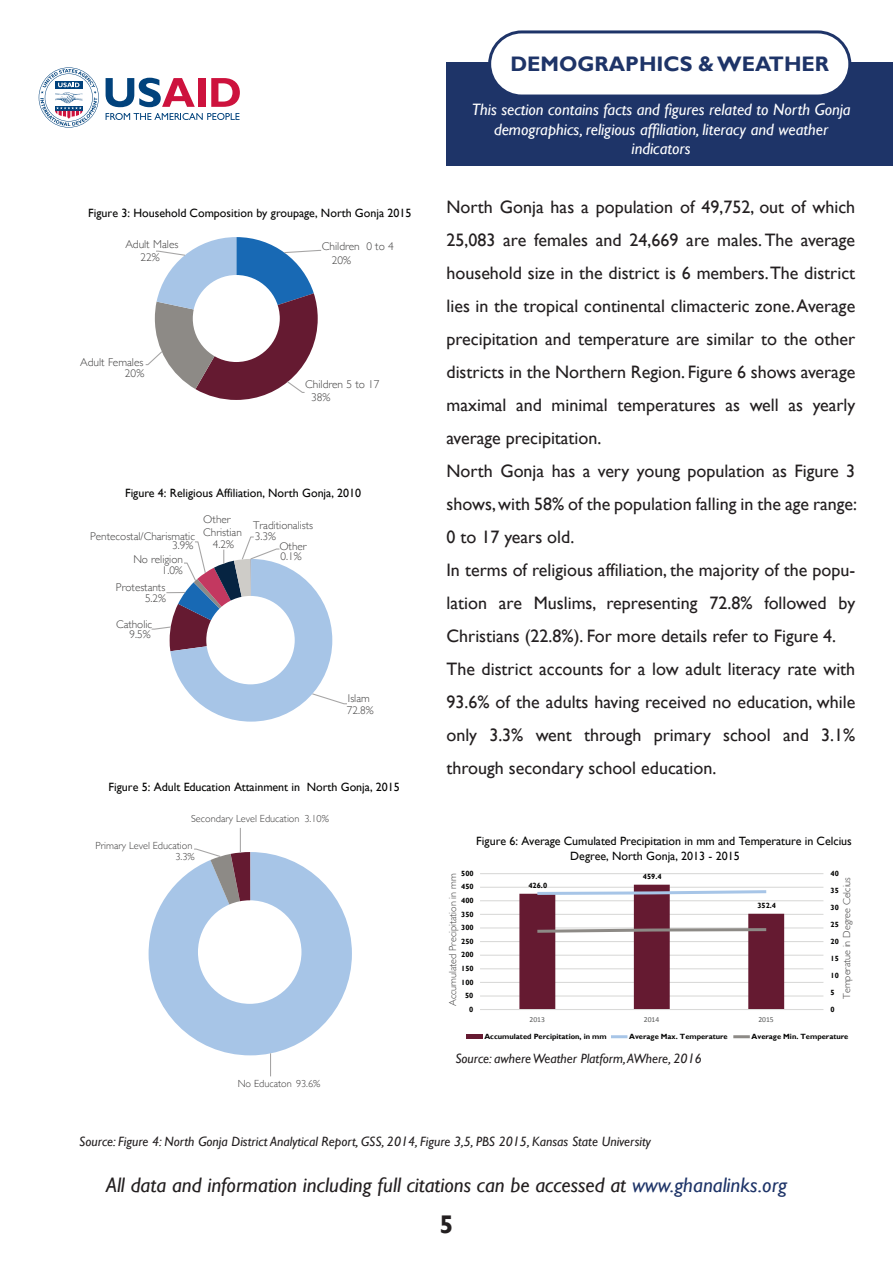
<style>
.page{position:relative;width:893px;height:1263px;background:#fff}
.page>*{position:absolute;margin:0;border:0;box-sizing:border-box;transform-origin:0 0}
.t1{font:700 25.5px "Gill Sans";color:#231f20}
.t2{font:italic 21px "Gill Sans";color:#231f20}
.t3{font:700 21px "Gill Sans";color:#1e3468}
.t4{font:18px/33px "Gill Sans";color:#231f20}
.t5{font:italic 16.5px/19.8px "Gill Sans";color:#fff;text-align:center}
.t6{font:italic 13.5px "Gill Sans";color:#231f20}
.t7{font:12px/14.7px "Gill Sans";color:#050504}
.t8{font:300 11.4px/13.6px "Gill Sans";color:#414040}
.t9{font:300 11.25px/10.6px "Gill Sans";color:#414040}
.t10{font:300 10.35px/10.5px "Gill Sans";color:#414040;text-align:right}
.t11{font:300 10.2px "Gill Sans";color:#414040}
.t12{font:7.65px "Calibri";color:#595a5a}
.t13{font:700 7.5px "Gill Sans";color:#050504}
.t14{font:4.5px "Calibri";color:#414040}
.s1{color:#1e3468}
</style>
<div class="page">
<svg style="left:106px;top:113px;width:134px;height:7px"></svg>
<svg style="left:106px;top:78px;width:89px;height:29px"></svg>
<div style="left:198px;top:78px;width:7px;height:29px;background:#cd123d"></div>
<svg style="left:211px;top:78px;width:29px;height:29px"></svg>
<svg style="left:39px;top:67px;width:60px;height:61px"></svg>
<div style="left:446px;top:63px;width:447px;height:103px;background:#1e3468"></div>
<div style="left:490px;top:32px;width:360px;height:64px;background:#fff;border-radius:32px"></div>
<div style="left:488px;top:30px;width:363px;height:68px;border:3px solid #1e3468;border-radius:32px"></div>
<svg style="left:145px;top:237px;width:177px;height:163px"></svg>
<div style="left:193px;top:275px;width:87px;height:87px;background:#fff;border-radius:50%"></div>
<svg style="left:151px;top:536px;width:196px;height:186px"></svg>
<div style="left:206px;top:596px;width:89px;height:88px;background:#fff;border-radius:50%"></div>
<svg style="left:148px;top:828px;width:204px;height:248px"></svg>
<div style="left:198px;top:900px;width:103px;height:104px;background:#fff;border-radius:50%"></div>
<hr style="left:480px;top:873px;width:343px;height:1px;background:#d9d9d8">
<hr style="left:480px;top:887px;width:343px;height:1px;background:#d9d9d8">
<hr style="left:480px;top:900px;width:343px;height:1px;background:#d9d9d8">
<hr style="left:480px;top:914px;width:343px;height:1px;background:#d9d9d8">
<hr style="left:480px;top:927px;width:343px;height:1px;background:#d9d9d8">
<hr style="left:480px;top:941px;width:343px;height:1px;background:#d9d9d8">
<hr style="left:480px;top:955px;width:343px;height:1px;background:#d9d9d8">
<hr style="left:480px;top:968px;width:343px;height:1px;background:#d9d9d8">
<hr style="left:480px;top:982px;width:343px;height:1px;background:#d9d9d8">
<hr style="left:480px;top:995px;width:343px;height:1px;background:#d9d9d8">
<hr style="left:480px;top:1009px;width:343px;height:1px;background:#d9d9d8">
<svg style="left:519px;top:885px;width:265px;height:124px"></svg>
<div style="left:466px;top:1034px;width:17px;height:5px;background:#651a31"></div>
<hr style="left:611px;top:1035px;width:16px;height:3px;background:#a7c5e7">
<hr style="left:733px;top:1035px;width:17px;height:3px;background:#8d8a86">
<p class="t7" style="left:88px;top:205px;width:325px">Figure 3: Household Composition by groupage, North Gonja 2015</p>
<p class="t8" style="left:125px;top:237px;width:55px;text-align:center">Adult Males<br>22%</p>
<p class="t8" style="left:80px;top:357px;width:66px;line-height:10.4px;text-align:right">Adult Females<br>20%</p>
<p class="t8" style="left:332px;top:239px;width:63px;text-indent:-10px">Children 0 to 4<br>20%</p>
<p class="t8" style="left:311px;top:376px;width:70px;text-indent:-6px">Children 5 to 17<br>38%</p>
<p class="t7" style="left:125px;top:485px;width:238px">Figure 4: Religious Affiliation, North Gonja, 2010</p>
<p class="t9" style="left:90px;top:531px;width:106px;line-height:9.1px;text-align:right">Pentecostal/Charismatic<br>3.9%</p>
<p class="t9" style="left:133px;top:553px;width:51px;text-align:right">No religion<br>1.0%</p>
<p class="t9" style="left:116px;top:581px;width:52px;text-align:right">Protestants<br>5.2%</p>
<p class="t9" style="left:116px;top:618px;width:38px;text-align:right">Catholic<br>9.5%</p>
<p class="t9" style="left:203px;top:512px;width:40px;line-height:13.5px">Other<br>Christian</p>
<p class="t9" style="left:213px;top:538px;width:23px">4.2%</p>
<p class="t9" style="left:253px;top:520px;width:62px">Traditionalists<br>3.3%</p>
<p class="t9" style="left:279px;top:540px;width:29px">Other<br>0.1%</p>
<p class="t9" style="left:347px;top:692px;width:28px;line-height:12.3px">Islam<br>72.8%</p>
<p class="t7" style="left:109px;top:780px;width:293px">Figure 5: Adult Education Attainment in North Gonja, 2015</p>
<p class="t10" style="left:191px;top:813px;width:139px">Secondary Level Education 3.10%</p>
<p class="t10" style="left:96px;top:840px;width:101px">Primary Level Education<br>3.3%</p>
<p class="t10" style="left:238px;top:1078px;width:84px">No Educaton 93.6%</p>
<p class="t14" style="left:255px;top:1078px;width:3px">,</p>
<p class="t3" style="left:510px;top:51px;width:320px">DEMOGRAPHICS &amp; WEATHER</p>
<p class="t5" style="left:472px;top:99px;width:380px">This section contains facts and figures related to North Gonja demographics, religious affiliation, literacy and weather indicators</p>
<p class="t4" style="left:446px;top:190px;width:412px">North Gonja has a population of 49,752, out of which 25,083 are females and 24,669 are males. The average household size in the district is 6 members. The district lies in the tropical continental climacteric zone. Average precipitation and temperature are similar to the other districts in the Northern Region. Figure 6 shows average maximal and minimal temperatures as well as yearly average precipitation.<br>North Gonja has a very young population as Figure 3 shows, with 58% of the population falling in the age range:<br>0 to 17 years old.<br>In terms of religious affiliation, the majority of the popu&shy;lation are Muslims, representing 72.8% followed by Christians (22.8%). For more details refer to Figure 4.<br>The district accounts for a low adult literacy rate with 93.6% of the adults having received no education, while only 3.3% went through primary school and 3.1% through secondary school education.</p>
<p class="t7" style="left:570px;top:834px;width:283px;text-indent:-94px">Figure 6: Average Cumulated Precipitation in mm and Temperature in Celcius<br>Degree, North Gonja, 2013 - 2015</p>
<p class="t13" style="left:461px;top:869px;width:14px">500</p>
<p class="t11" style="left:445px;top:1006px;width:134px;rotate:-90deg">Accumulated Precipitation in mm</p>
<p class="t13" style="left:461px;top:882px;width:14px">450</p>
<p class="t13" style="left:461px;top:896px;width:14px">400</p>
<p class="t13" style="left:461px;top:909px;width:14px">350</p>
<p class="t13" style="left:461px;top:923px;width:14px">300</p>
<p class="t13" style="left:461px;top:937px;width:14px">250</p>
<p class="t13" style="left:461px;top:950px;width:14px">200</p>
<p class="t13" style="left:461px;top:964px;width:14px">150</p>
<p class="t13" style="left:461px;top:977px;width:14px">100</p>
<p class="t13" style="left:465px;top:991px;width:10px">50</p>
<p class="t13" style="left:469px;top:1005px;width:6px">0</p>
<p class="t13" style="left:528px;top:881px;width:20px">426.0</p>
<p class="t13" style="left:643px;top:872px;width:20px">459.4</p>
<p class="t13" style="left:757px;top:901px;width:20px">352.4</p>
<p class="t13" style="left:831px;top:869px;width:10px">40</p>
<p class="t11" style="left:839px;top:999px;width:124px;rotate:-90deg">Temperatue in Degree Celcius</p>
<p class="t13" style="left:831px;top:886px;width:10px">35</p>
<p class="t13" style="left:831px;top:903px;width:10px">30</p>
<p class="t13" style="left:831px;top:920px;width:10px">25</p>
<p class="t13" style="left:831px;top:937px;width:10px">20</p>
<p class="t13" style="left:831px;top:954px;width:10px">15</p>
<p class="t13" style="left:831px;top:971px;width:10px">10</p>
<p class="t13" style="left:831px;top:988px;width:6px">5</p>
<p class="t13" style="left:831px;top:1005px;width:6px">0</p>
<p class="t12" style="left:529px;top:1014px;width:17px">2013</p>
<p class="t12" style="left:644px;top:1014px;width:17px">2014</p>
<p class="t12" style="left:758px;top:1014px;width:17px">2015</p>
<p class="t13" style="left:484px;top:1032px;width:124px">Accumulated Percipitation, in mm</p>
<p class="t13" style="left:629px;top:1032px;width:100px">Average Max. Temperature</p>
<p class="t13" style="left:752px;top:1032px;width:98px">Average Min. Temperature</p>
<p class="t6" style="left:455px;top:1050px;width:248px">Source: awhere Weather Platform, AWhere, 2016</p>
<p class="t6" style="left:79px;top:1133px;width:573px">Source: Figure 4: North Gonja District Analytical Report, GSS, 2014, Figure 3,5, PBS 2015, Kansas State University</p>
<p class="t2" style="left:106px;top:1173px;width:683px">All data and information including full citations can be accessed at <span class="s1">www.ghanalinks.org</span></p>
<h1 class="t1" style="left:439px;top:1209px;width:16px">5</h1>
</div>
